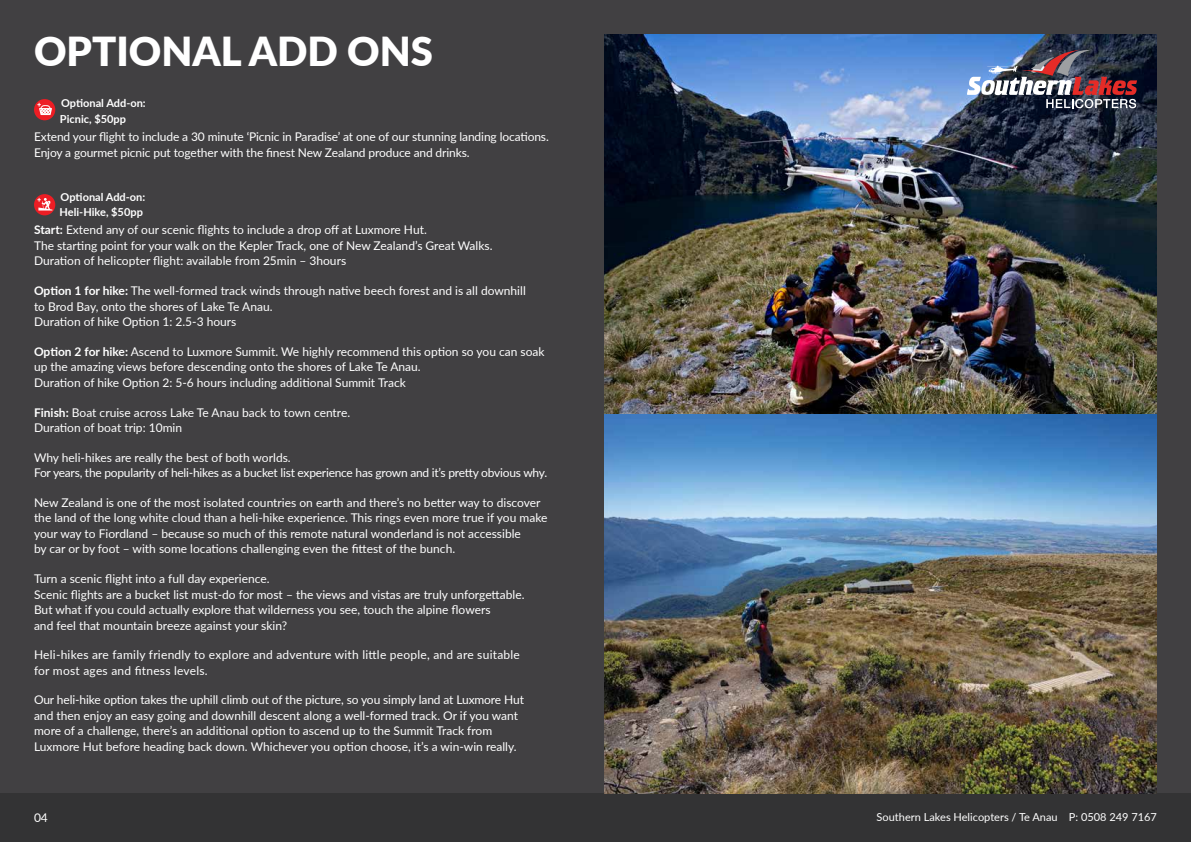
<style>
.page{position:relative;width:1191px;height:842px;background:#414042}
.page>*{position:absolute;margin:0;border:0;box-sizing:border-box;transform-origin:0 0}
.t1{font:900 40px "Lato";color:#fff}
.t2{font:12px/15.5px "Lato";color:#fff}
.t3{font:12px/15.5px "Lato";letter-spacing:-.02em;color:#fff}
.t4{font:12px/15.5px "Lato";letter-spacing:.02em;color:#fff}
.t5{font:700 11px/15.5px "Lato";color:#fff}
.t6{font:11px "Lato";color:#fff}
.s1{font-weight:700}
</style>
<div class="page">
<div style="left:0;top:794px;width:1191px;height:48px;background:#333334"></div>
<div style="left:34px;top:99px;width:21px;height:21px;background:#ed1d24;border-radius:50%"></div>
<svg style="left:37px;top:103px;width:15px;height:12px"></svg>
<svg style="left:34px;top:194px;width:21px;height:21px"></svg>
<svg style="left:37px;top:198px;width:15px;height:12px"></svg>
<img style="left:604px;top:34px;width:553px;height:760px">
<img style="left:967px;top:48px;width:170px;height:60px">
<h1 class="t1" style="left:34px;top:22px;width:400px">OPTIONAL ADD ONS</h1>
<p class="t5" style="left:60px;top:95px;width:87px">Optional Add-on:<br>Picnic, $50pp</p>
<p class="t2" style="left:34px;top:129px;width:516px">Extend your flight to include a 30 minute ‘Picnic in Paradise’ at one of our stunning landing locations.<br>Enjoy a gourmet picnic put together with the finest New Zealand produce and drinks.</p>
<p class="t5" style="left:60px;top:188px;width:87px">Optional Add-on:<br>Heli-Hike, $50pp</p>
<p class="t2" style="left:34px;top:222px;width:460px"><span class="s1">Start:</span> Extend any of our scenic flights to include a drop off at Luxmore Hut.<br>The starting point for your walk on the Kepler Track, one of New Zealand’s Great Walks.<br>Duration of helicopter flight: available from 25min – 3hours</p>
<p class="t2" style="left:34px;top:282px;width:493px"><span class="s1">Option 1 for hike:</span> The well-formed track winds through native beech forest and is all downhill to Brod Bay, onto the shores of Lake Te Anau.<br>Duration of hike Option 1: 2.5-3 hours</p>
<p class="t2" style="left:34px;top:343px;width:512px"><span class="s1">Option 2 for hike:</span> Ascend to Luxmore Summit. We highly recommend this option so you can soak up the amazing views before descending onto the shores of Lake Te Anau.<br>Duration of hike Option 2: 5-6 hours including additional Summit Track</p>
<p class="t2" style="left:34px;top:404px;width:318px"><span class="s1">Finish:</span> Boat cruise across Lake Te Anau back to town centre.<br>Duration of boat trip: 10min</p>
<p class="t3" style="left:34px;top:449px;width:515px">Why heli-hikes are really the best of both worlds.<br>For years, the popularity of heli-hikes as a bucket list experience has grown and it’s pretty obvious why.</p>
<p class="t2" style="left:34px;top:494px;width:515px">New Zealand is one of the most isolated countries on earth and there’s no better way to discover the land of the long white cloud than a heli-hike experience. This rings even more true if you make your way to Fiordland – because so much of this remote natural wonderland is not accessible<br>by car or by foot – with some locations challenging even the fittest of the bunch.</p>
<p class="t2" style="left:34px;top:570px;width:492px">Turn a scenic flight into a full day experience.<br>Scenic flights are a bucket list must-do for most – the views and vistas are truly unforgettable.<br>But what if you could actually explore that wilderness you see, touch the alpine flowers<br>and feel that mountain breeze against your skin?</p>
<p class="t4" style="left:34px;top:647px;width:487px">Heli-hikes are family friendly to explore and adventure with little people, and are suitable for most ages and fitness levels.</p>
<p class="t2" style="left:34px;top:692px;width:491px">Our heli-hike option takes the uphill climb out of the picture, so you simply land at Luxmore Hut and then enjoy an easy going and downhill descent along a well-formed track. Or if you want more of a challenge, there’s an additional option to ascend up to the Summit Track from Luxmore Hut before heading back down. Whichever you option choose, it’s a win-win really.</p>
<p class="t2" style="left:34px;top:809px;width:15px">04</p>
<p class="t6" style="left:876px;top:809px;width:282px">Southern Lakes Helicopters / Te Anau P: 0508 249 7167</p>
</div>
